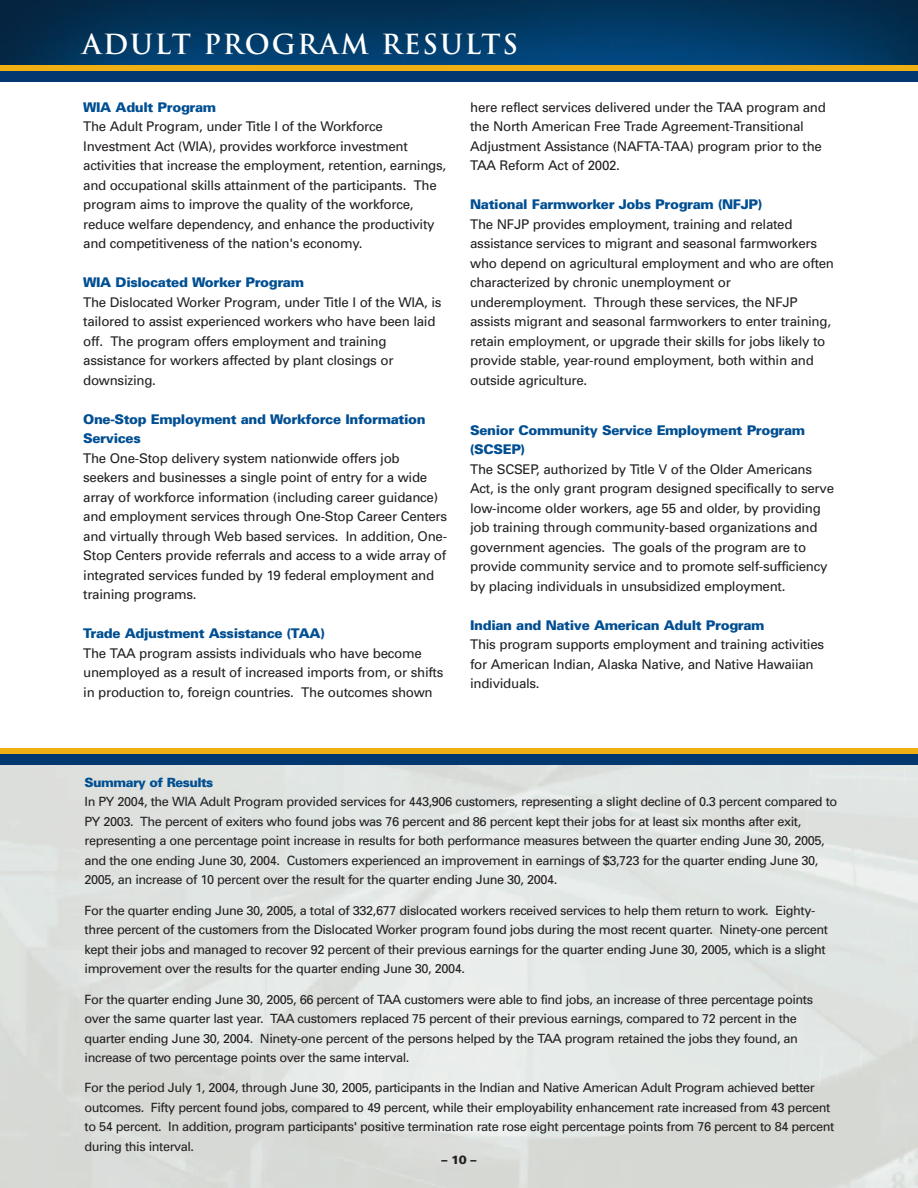
<style>
.page{position:relative;width:918px;height:1188px;background:#fff}
.page>*{position:absolute;margin:0;border:0;box-sizing:border-box;transform-origin:0 0}
.t1{font:700 27px "Trajan";letter-spacing:.065em;color:#fff}
.t2{font:13.35px/19.5px "Univers";letter-spacing:-.02em;color:#231f20}
.t3{font:900 13.35px/19.5px "Univers";letter-spacing:-.025em;color:#004f92}
.t4{font:12.75px/19.5px "Univers";letter-spacing:-.035em;color:#231f20}
.t5{font:900 12.75px "Univers";letter-spacing:-.04em;color:#004f92}
.t6{font:900 12px "Univers";color:#231f20}
</style>
<div class="page">
<img style="left:0;top:0;width:918px;height:65px">
<div style="left:0;top:753px;width:918px;height:12px;background:#00386f"></div>
<div style="left:0;top:749px;width:918px;height:5px;background:#f0af13"></div>
<div style="left:0;top:69px;width:918px;height:13px;background:#00386f"></div>
<div style="left:0;top:65px;width:918px;height:5px;background:#f0af13"></div>
<h1 class="t1" style="left:82px;top:29px;width:437px">ADULT PROGRAM RESULTS</h1>
<p class="t3" style="left:83px;top:98px;width:135px">WIA Adult Program</p>
<p class="t2" style="left:83px;top:118px;width:364px">The Adult Program, under Title I of the Workforce Investment Act (WIA), provides workforce investment activities that increase the employment, retention, earnings, and occupational skills attainment of the participants. The program aims to improve the quality of the workforce, reduce welfare dependency, and enhance the productivity and competitiveness of the nation's economy.</p>
<p class="t3" style="left:83px;top:274px;width:222px">WIA Dislocated Worker Program</p>
<p class="t2" style="left:83px;top:293px;width:360px">The Dislocated Worker Program, under Title I of the WIA, is tailored to assist experienced workers who have been laid off. The program offers employment and training assistance for workers affected by plant closings or downsizing.</p>
<p class="t3" style="left:83px;top:410px;width:344px">One-Stop Employment and Workforce Information<br>Services</p>
<p class="t2" style="left:83px;top:449px;width:365px">The One-Stop delivery system nationwide offers job seekers and businesses a single point of entry for a wide array of workforce information (including career guidance) and employment services through One-Stop Career Centers and virtually through Web based services. In addition, One-Stop Centers provide referrals and access to a wide array of integrated services funded by 19 federal employment and training programs.</p>
<p class="t3" style="left:83px;top:625px;width:243px">Trade Adjustment Assistance (TAA)</p>
<p class="t2" style="left:83px;top:644px;width:362px">The TAA program assists individuals who have become unemployed as a result of increased imports from, or shifts in production to, foreign countries. The outcomes shown</p>
<p class="t2" style="left:470px;top:98px;width:357px">here reflect services delivered under the TAA program and the North American Free Trade Agreement-Transitional Adjustment Assistance (NAFTA-TAA) program prior to the TAA Reform Act of 2002.</p>
<p class="t3" style="left:470px;top:196px;width:294px">National Farmworker Jobs Program (NFJP)</p>
<p class="t2" style="left:470px;top:215px;width:365px">The NFJP provides employment, training and related assistance services to migrant and seasonal farmworkers who depend on agricultural employment and who are often characterized by chronic unemployment or underemployment. Through these services, the NFJP assists migrant and seasonal farmworkers to enter training, retain employment, or upgrade their skills for jobs likely to provide stable, year-round employment, both within and outside agriculture.</p>
<p class="t3" style="left:470px;top:421px;width:337px">Senior Community Service Employment Program (SCSEP)</p>
<p class="t2" style="left:470px;top:460px;width:365px">The SCSEP, authorized by Title V of the Older Americans Act, is the only grant program designed specifically to serve low-income older workers, age 55 and older, by providing job training through community-based organizations and government agencies. The goals of the program are to provide community service and to promote self-sufficiency by placing individuals in unsubsidized employment.</p>
<p class="t3" style="left:470px;top:616px;width:296px">Indian and Native American Adult Program</p>
<p class="t2" style="left:470px;top:636px;width:355px">This program supports employment and training activities for American Indian, Alaska Native, and Native Hawaiian individuals.</p>
<p class="t5" style="left:85px;top:778px;width:130px">Summary of Results</p>
<p class="t4" style="left:85px;top:793px;width:754px">In PY 2004, the WIA Adult Program provided services for 443,906 customers, representing a slight decline of 0.3 percent compared to PY 2003. The percent of exiters who found jobs was 76 percent and 86 percent kept their jobs for at least six months after exit, representing a one percentage point increase in results for both performance measures between the quarter ending June 30, 2005, and the one ending June 30, 2004. Customers experienced an improvement in earnings of $3,723 for the quarter ending June 30, 2005, an increase of 10 percent over the result for the quarter ending June 30, 2004.</p>
<p class="t4" style="left:85px;top:902px;width:745px">For the quarter ending June 30, 2005, a total of 332,677 dislocated workers received services to help them return to work. Eighty&shy;three percent of the customers from the Dislocated Worker program found jobs during the most recent quarter. Ninety-one percent kept their jobs and managed to recover 92 percent of their previous earnings for the quarter ending June 30, 2005, which is a slight improvement over the results for the quarter ending June 30, 2004.</p>
<p class="t4" style="left:85px;top:990px;width:730px">For the quarter ending June 30, 2005, 66 percent of TAA customers were able to find jobs, an increase of three percentage points over the same quarter last year. TAA customers replaced 75 percent of their previous earnings, compared to 72 percent in the quarter ending June 30, 2004. Ninety-one percent of the persons helped by the TAA program retained the jobs they found, an increase of two percentage points over the same interval.</p>
<p class="t4" style="left:85px;top:1079px;width:751px">For the period July 1, 2004, through June 30, 2005, participants in the Indian and Native American Adult Program achieved better outcomes. Fifty percent found jobs, compared to 49 percent, while their employability enhancement rate increased from 43 percent to 54 percent. In addition, program participants' positive termination rate rose eight percentage points from 76 percent to 84 percent during this interval.</p>
<p class="t6" style="left:441px;top:1155px;width:37px">–10–</p>
</div>
